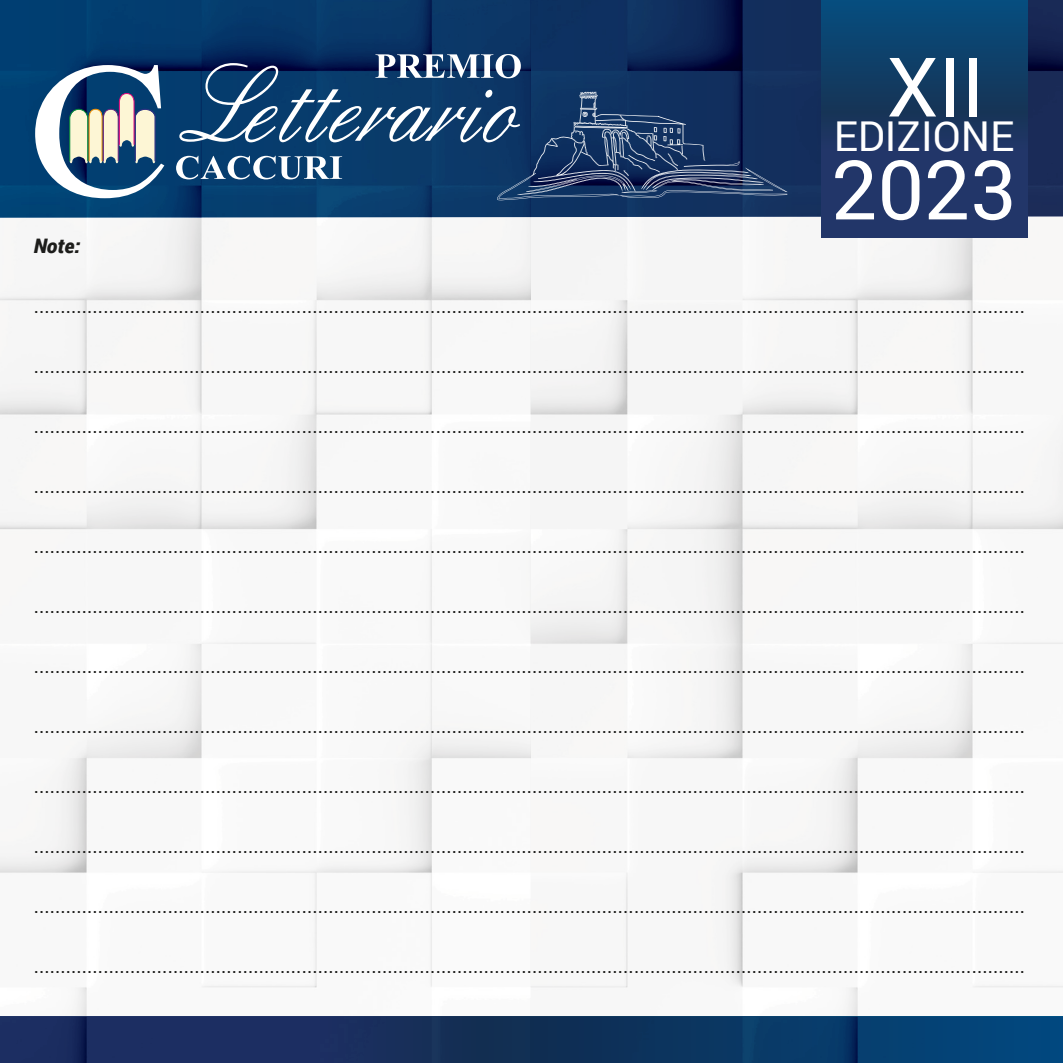
<style>
.page{position:relative;width:1063px;height:1063px;background:#fff}
.page>*{position:absolute;margin:0;border:0;box-sizing:border-box;transform-origin:0 0}
.t1{font:82.25px "Roboto";color:#fff}
.t2{font:41.25px "Roboto";color:#fff}
.t3{font:20px "Roboto";color:#1d1d1b}
.t4{font:italic 900 20px "Roboto";color:#1d1d1b}
</style>
<div class="page">
<img style="left:0;top:218px;width:1063px;height:799px">
<svg style="left:0;top:0;width:1063px;height:218px;background:#0c3565"></svg>
<svg style="left:822px;top:0;width:206px;height:238px;background:#173a68"></svg>
<svg style="left:0;top:1017px;width:1063px;height:46px;background:#103463"></svg>
<svg style="left:35px;top:65px;width:129px;height:133px"></svg>
<svg style="left:176px;top:54px;width:612px;height:146px;background:#234772"></svg>
<p class="t4" style="left:34px;top:232px;width:48px">Note:</p>
<h1 class="t1" style="left:886px;top:29px;width:100px">XII</h1>
<h2 class="t2" style="left:834px;top:107px;width:182px">EDIZIONE</h2>
<h1 class="t1" style="left:831px;top:132px;width:187px">2023</h1>
<p class="t3" style="left:34px;top:292px;width:993px">.........................................................................................................................................................................................</p>
<p class="t3" style="left:34px;top:352px;width:993px">.........................................................................................................................................................................................</p>
<p class="t3" style="left:34px;top:412px;width:993px">.........................................................................................................................................................................................</p>
<p class="t3" style="left:34px;top:472px;width:993px">.........................................................................................................................................................................................</p>
<p class="t3" style="left:34px;top:532px;width:993px">.........................................................................................................................................................................................</p>
<p class="t3" style="left:34px;top:592px;width:993px">.........................................................................................................................................................................................</p>
<p class="t3" style="left:34px;top:652px;width:993px">.........................................................................................................................................................................................</p>
<p class="t3" style="left:34px;top:712px;width:993px">.........................................................................................................................................................................................</p>
<p class="t3" style="left:34px;top:772px;width:993px">.........................................................................................................................................................................................</p>
<p class="t3" style="left:34px;top:832px;width:993px">.........................................................................................................................................................................................</p>
<p class="t3" style="left:34px;top:892px;width:993px">.........................................................................................................................................................................................</p>
<p class="t3" style="left:34px;top:952px;width:993px">.........................................................................................................................................................................................</p>
</div>
